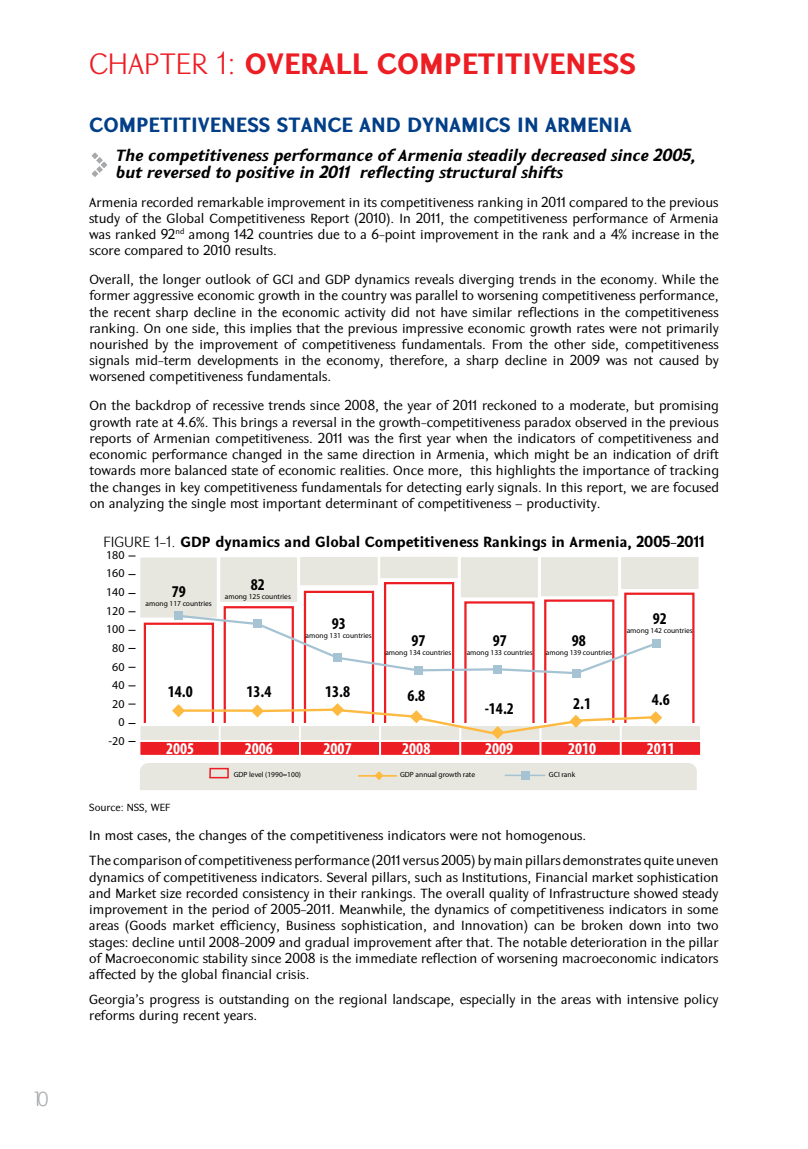
<style>
.page{position:relative;width:808px;height:1149px;background:#fff}
.page>*{position:absolute;margin:0;border:0;box-sizing:border-box;transform-origin:0 0}
.t1{font:700 30px "GHEA Koryun";color:#ed1d24}
.t2{font:300 22.5px "Futura";color:#a7a9ac}
.t3{font:700 21px "GHEA Koryun";color:#023f88}
.t4{font:italic 700 16.5px/16.2px "GHEA Koryun";color:#000}
.t5{font:700 condensed 16.5px "Myriad Pro";color:#000}
.t6{font:700 condensed 16.5px "Myriad Pro";color:#fff}
.t7{font:700 15px "GHEA Koryun";color:#000}
.t8{font:13.5px/16.2px "GHEA Koryun";color:#000;text-align:justify}
.t9{font:12px "Myriad Pro";color:#000}
.t10{font:10.5px "GHEA Koryun";color:#000}
.t11{font:7.5px "Myriad Pro";color:#000}
.s1{font-weight:300}
</style>
<div class="page">
<svg style="left:91px;top:152px;width:16px;height:25px"></svg>
<div style="left:139px;top:724px;width:82px;height:18px;background:#e7e7df;border:2px solid #fff"></div>
<div style="left:219px;top:724px;width:82px;height:18px;background:#e7e7df"></div>
<div style="left:299px;top:724px;width:82px;height:18px;background:#e7e7df"></div>
<div style="left:379px;top:724px;width:82px;height:18px;background:#e7e7df"></div>
<div style="left:459px;top:724px;width:82px;height:18px;background:#e7e7df"></div>
<div style="left:540px;top:724px;width:82px;height:18px;background:#e7e7df"></div>
<div style="left:620px;top:724px;width:82px;height:18px;background:#e7e7df;border:2px solid #fff"></div>
<div style="left:137px;top:553px;width:83px;height:68px;background:#e7e7df;border:4px solid #fff"></div>
<div style="left:217px;top:554px;width:83px;height:51px;background:#e7e7df;border:3px solid #fff"></div>
<div style="left:298px;top:554px;width:82px;height:33px;background:#e7e7df;border:3px solid #fff"></div>
<div style="left:378px;top:554px;width:82px;height:26px;background:#e7e7df;border:2px solid #fff"></div>
<div style="left:458px;top:554px;width:83px;height:46px;background:#e7e7df;border:3px solid #fff"></div>
<div style="left:538px;top:554px;width:83px;height:45px;background:#e7e7df;border:3px solid #fff"></div>
<div style="left:618px;top:554px;width:83px;height:37px;background:#e7e7df;border:3px solid #fff"></div>
<svg style="left:143px;top:580px;width:553px;height:145px"></svg>
<div style="left:139px;top:740px;width:82px;height:16px;background:#ed1d24;border:2px solid #fff"></div>
<div style="left:219px;top:740px;width:82px;height:16px;background:#ed1d24;border:2px solid #fff"></div>
<div style="left:299px;top:740px;width:82px;height:16px;background:#ed1d24;border:2px solid #fff"></div>
<div style="left:379px;top:740px;width:82px;height:16px;background:#ed1d24;border:2px solid #fff"></div>
<div style="left:459px;top:740px;width:82px;height:16px;background:#ed1d24;border:2px solid #fff"></div>
<div style="left:540px;top:740px;width:82px;height:16px;background:#ed1d24;border:2px solid #fff"></div>
<div style="left:620px;top:740px;width:82px;height:16px;background:#ed1d24;border:2px solid #fff"></div>
<div style="left:174px;top:611px;width:9px;height:9px;background:#a5c3d2"></div>
<div style="left:572px;top:668px;width:8px;height:9px;background:#a5c3d2"></div>
<div style="left:653px;top:638px;width:8px;height:9px;background:#a5c3d2"></div>
<svg style="left:176px;top:613px;width:484px;height:62px"></svg>
<svg style="left:172px;top:703px;width:490px;height:35px"></svg>
<div style="left:140px;top:763px;width:557px;height:26px;background:#e7e7df"></div>
<div style="left:209px;top:767px;width:20px;height:11px;border:2px solid #ed1d24"></div>
<h2 class="t2" style="left:34px;top:1086px;width:16px">10</h2>
<h1 class="t1" style="left:89px;top:43px;width:478px"><span class="s1">CHAPTER 1:</span> OVERALL COMPETITIVENESS</h1>
<h3 class="t3" style="left:89px;top:111px;width:134px">COMPETITIVENESS</h3>
<h3 class="t3" style="left:277px;top:111px;width:356px">STANCE AN D DYNAMICS IN ARMEN IA</h3>
<p class="t4" style="left:115px;top:147px;width:582px">The competitiveness performance of Armenia steadily decreased since 2005, but reversed to positive in 2011 reflecting structural shifts</p>
<p class="t8" style="left:89px;top:194px;width:631px">Armenia recorded remarkable improvement in its competitiveness ranking in 2011 compared to the previous study of the Global Competitiveness Report (2010). In 2011, the competitiveness performance of Armenia was ranked 92<sup>nd</sup> among 142 countries due to a 6-point improvement in the rank and a 4% increase in the score compared to 2010 results.</p>
<p class="t8" style="left:89px;top:271px;width:631px">Overall, the longer outlook of GCI and GDP dynamics reveals diverging trends in the economy. While the former aggressive economic growth in the country was parallel to worsening competitiveness performance, the recent sharp decline in the economic activity did not have similar reflections in the competitiveness ranking. On one side, this implies that the previous impressive economic growth rates were not primarily nourished by the improvement of competitiveness fundamentals. From the other side, competitiveness signals mid-term developments in the economy, therefore, a sharp decline in 2009 was not caused by worsened competitiveness fundamentals.</p>
<p class="t8" style="left:89px;top:397px;width:631px">On the backdrop of recessive trends since 2008, the year of 2011 reckoned to a moderate, but promising growth rate at 4.6%. This brings a reversal in the growth-competitiveness paradox observed in the previous reports of Armenian competitiveness. 2011 was the first year when the indicators of competitiveness and economic performance changed in the same direction in Armenia, which might be an indication of drift towards more balanced state of economic realities. Once more, this highlights the importance of tracking the changes in key competitiveness fundamentals for detecting early signals. In this report, we are focused on analyzing the single most important determinant of competitiveness – productivity.</p>
<p class="t7" style="left:103px;top:531px;width:603px"><span class="s1">FI GURE 1-1.</span> GDP dynamics and Global Competitiveness Rankings in Armenia, 2005-2011</p>
<p class="t9" style="left:106px;top:547px;width:20px">180</p>
<p class="t9" style="left:106px;top:565px;width:20px">160</p>
<p class="t9" style="left:106px;top:584px;width:20px">140</p>
<p class="t9" style="left:106px;top:603px;width:20px">120</p>
<p class="t9" style="left:106px;top:621px;width:20px">100</p>
<p class="t9" style="left:112px;top:640px;width:14px">80</p>
<p class="t9" style="left:112px;top:659px;width:14px">60</p>
<p class="t9" style="left:112px;top:677px;width:14px">40</p>
<p class="t9" style="left:112px;top:696px;width:14px">20</p>
<p class="t9" style="left:118px;top:714px;width:8px">0</p>
<p class="t9" style="left:109px;top:733px;width:17px">-20</p>
<p class="t5" style="left:172px;top:581px;width:16px">79</p>
<p class="t11" style="left:146px;top:599px;width:68px">among 117 countries</p>
<p class="t5" style="left:168px;top:680px;width:26px">14.0</p>
<p class="t6" style="left:166px;top:737px;width:30px">2005</p>
<p class="t5" style="left:251px;top:574px;width:16px">82</p>
<p class="t11" style="left:225px;top:592px;width:68px">among 125 countries</p>
<p class="t5" style="left:246px;top:680px;width:26px">13.4</p>
<p class="t5" style="left:332px;top:612px;width:16px">93</p>
<p class="t11" style="left:306px;top:630px;width:68px">among 131 countries</p>
<p class="t5" style="left:411px;top:629px;width:16px">97</p>
<p class="t11" style="left:385px;top:647px;width:68px">among 134 countries</p>
<p class="t5" style="left:325px;top:680px;width:26px">13.8</p>
<p class="t5" style="left:407px;top:685px;width:19px">6.8</p>
<p class="t6" style="left:245px;top:737px;width:30px">2006</p>
<p class="t6" style="left:324px;top:737px;width:30px">2007</p>
<p class="t6" style="left:402px;top:737px;width:30px">2008</p>
<p class="t5" style="left:493px;top:629px;width:16px">97</p>
<p class="t11" style="left:467px;top:647px;width:68px">among 133 countries</p>
<p class="t5" style="left:572px;top:629px;width:16px">98</p>
<p class="t11" style="left:546px;top:647px;width:68px">among 139 countries</p>
<p class="t5" style="left:485px;top:697px;width:31px">-14.2</p>
<p class="t6" style="left:485px;top:737px;width:30px">2009</p>
<p class="t5" style="left:573px;top:693px;width:19px">2.1</p>
<p class="t6" style="left:568px;top:737px;width:30px">2010</p>
<p class="t11" style="left:234px;top:769px;width:69px">GDP level (1990=100)</p>
<p class="t11" style="left:400px;top:769px;width:77px">GDP annual growth rate</p>
<p class="t11" style="left:549px;top:769px;width:28px">GCI rank</p>
<p class="t5" style="left:653px;top:608px;width:16px">92</p>
<p class="t11" style="left:627px;top:626px;width:68px">among 142 countries</p>
<p class="t5" style="left:652px;top:689px;width:19px">4.6</p>
<p class="t6" style="left:647px;top:737px;width:30px">2011</p>
<p class="t10" style="left:89px;top:801px;width:82px">Source: NSS, WEF</p>
<p class="t8" style="left:89px;top:822px;width:631px;line-height:25.2px">In most cases, the changes of the competitiveness indicators were not homogenous.<br>The comparison of competitiveness performance (2011 versus 2005) by main pillars demonstrates quite uneven</p>
<p class="t8" style="left:89px;top:868px;width:631px">dynamics of competitiveness indicators. Several pillars, such as Institutions, Financial market sophistication and Market size recorded consistency in their rankings. The overall quality of Infrastructure showed steady improvement in the period of 2005-2011. Meanwhile, the dynamics of competitiveness indicators in some areas (Goods market efficiency, Business sophistication, and Innovation) can be broken down into two stages: decline until 2008-2009 and gradual improvement after that. The notable deterioration in the pillar of Macroeconomic stability since 2008 is the immediate reflection of worsening macroeconomic indicators affected by the global financial crisis.</p>
<p class="t8" style="left:89px;top:991px;width:631px">Georgia’s progress is outstanding on the regional landscape, especially in the areas with intensive policy reforms during recent years.</p>
</div>
